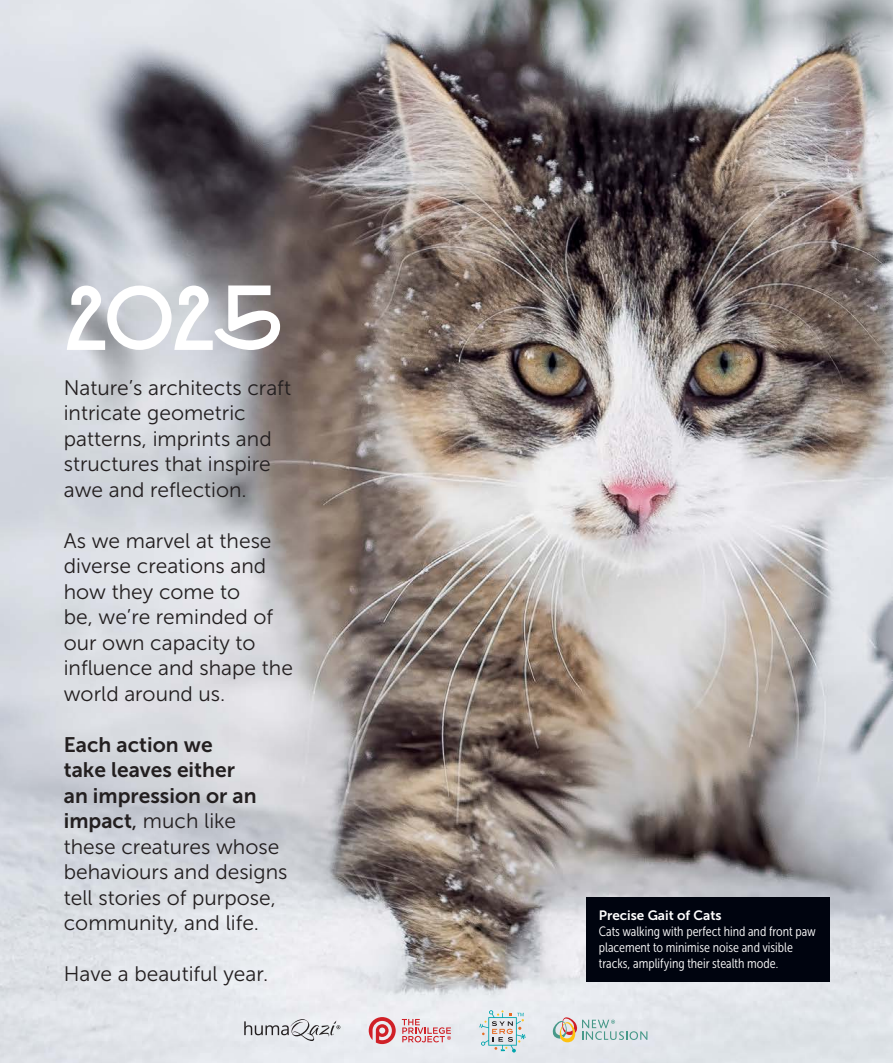
<style>
.page{position:relative;width:893px;height:1063px;background:#fff}
.page>*{position:absolute;margin:0;border:0;box-sizing:border-box;transform-origin:0 0}
.New_Month{font:90px "P22 Artsand Crafts";color:#fff}
.t1{font:21px/25.5px "Museo Sans 300";color:#231f20}
.t2{font:13.5px/16.2px "Museo Sans Cond 300";color:#fff}
.Caption_heading{font:13.5px "Museo Sans 700";color:#fff}
.s1{font-family:"Museo Sans 700"}
.s2{font-family:"Museo Sans 500"}
</style>
<div class="page">
<img style="left:0;top:0;width:893px;height:1063px">
<svg style="left:369px;top:1017px;width:27px;height:27px"></svg>
<svg style="left:402px;top:1019px;width:49px;height:23px"></svg>
<svg style="left:244px;top:1019px;width:96px;height:22px"></svg>
<svg style="left:552px;top:1017px;width:95px;height:25px"></svg>
<svg style="left:479px;top:1010px;width:47px;height:43px"></svg>
<div style="left:586px;top:897px;width:243px;height:84px;background:#00040f"></div>
<p class="New_Month" style="left:63px;top:256px;width:221px">2025</p>
<p class="t1" style="left:64px;top:375px;width:229px">Nature’s architects craft intricate geometric patterns, imprints and structures that inspire awe and reflection.</p>
<p class="t1" style="left:64px;top:528px;width:231px">As we marvel at these diverse creations and how they come to<br>be, we’re reminded of our own capacity to influence and shape the world around us.</p>
<p class="t1" style="left:64px;top:732px;width:225px"><span class="s1">Each action we<br>take leaves either<br>an impression or an impact</span><span class="s2">,</span> much like these creatures whose behaviours and designs tell stories of purpose, community, and life.</p>
<p class="t1" style="left:64px;top:961px;width:206px">Have a beautiful year.</p>
<p class="Caption_heading" style="left:599px;top:908px;width:124px">Precise Gait of Cats</p>
<p class="t2" style="left:599px;top:923px;width:219px">Cats walking with perfect hind and front paw placement to minimise noise and visible tracks, amplifying their stealth mode.</p>
</div>
